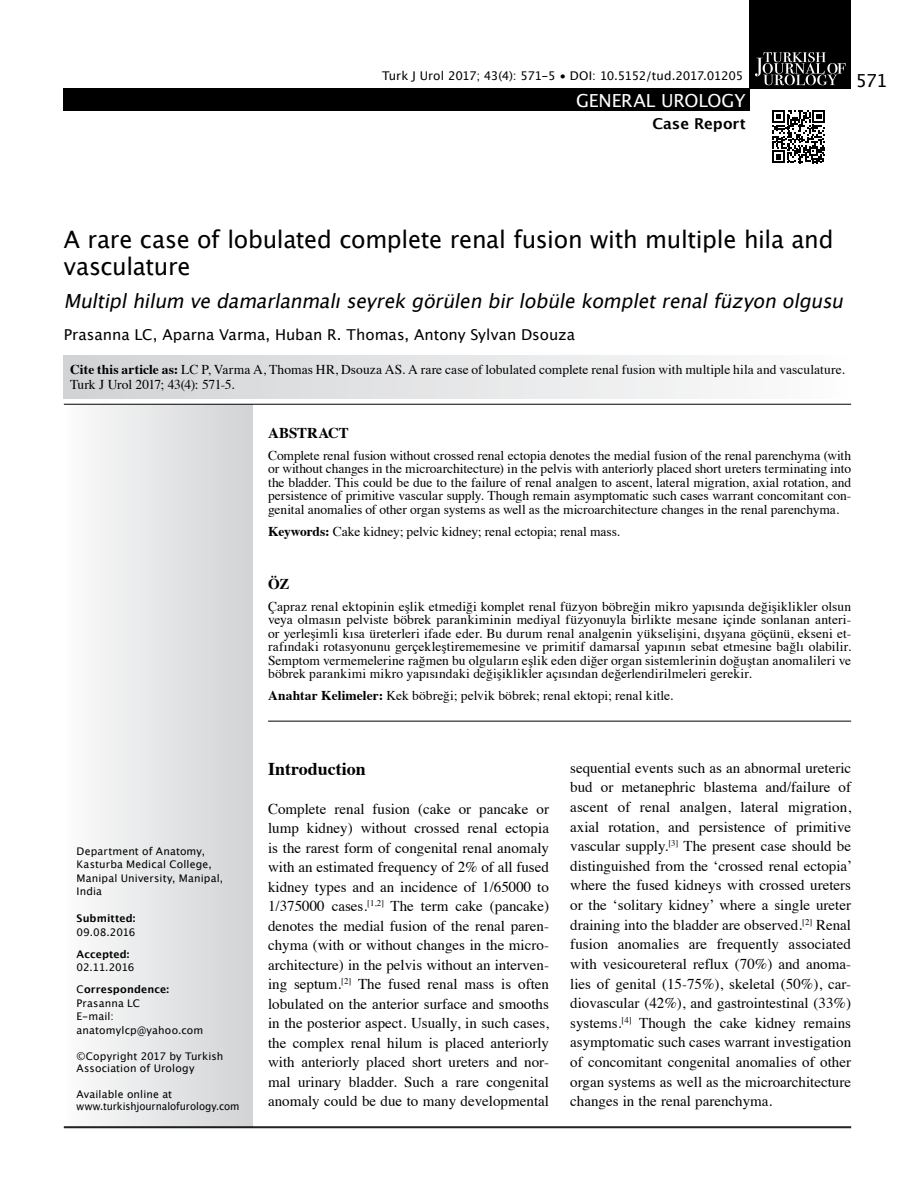
<style>
.page{position:relative;width:915px;height:1191px;background:#fff}
.page>*{position:absolute;margin:0;border:0;box-sizing:border-box;transform-origin:0 0}
.t1{font:24px/27px "Lucida Grande";letter-spacing:-.015em;color:#000}
.t2{font:italic 19.5px "Lucida Grande";color:#000}
.t3{font:18px "Lucida Grande";letter-spacing:-.01em;color:#fff}
.t4{font:700 18px "Times";color:#000}
.t5{font:18px "Lucida Grande";color:#000}
.t6{font:15px/19.6px "Times";color:#000;text-align:justify}
.t7{font:15px "Lucida Grande";color:#000}
.t8{font:700 15px "Lucida Grande";color:#000}
.t9{font:700 15px "Times";letter-spacing:-.005em;color:#000}
.t10{font:13.5px/13.5px "Times";color:#000;text-align:justify}
.t11{font:12px "Lucida Grande";letter-spacing:-.025em;color:#000}
.t12{font:10.5px/13.5px "Lucida Grande";letter-spacing:.01em;color:#000}
.t13{font:700 10.5px/22px "Lucida Grande";letter-spacing:.01em;color:#000}
.s1{font-weight:700}
.s2{font-weight:400}
</style>
<div class="page">
<div style="left:749px;top:0;width:101px;height:89px;background:#000"></div>
<div style="left:64px;top:88px;width:685px;height:23px;background:#000"></div>
<svg style="left:755px;top:52px;width:90px;height:33px"></svg>
<svg style="left:772px;top:110px;width:53px;height:53px"></svg>
<div style="left:64px;top:404px;width:189px;height:723px;background:linear-gradient(to right,#fcfcfc,#d1d2d4)"></div>
<hr style="left:64px;top:404px;width:786px;height:1px;background:#000">
<hr style="left:64px;top:1127px;width:786px;height:1px;background:#000">
<hr style="left:64px;top:1126px;width:786px;height:1px;background:#000">
<div style="left:64px;top:355px;width:786px;height:43px;background:linear-gradient(to right,#d1d2d4,#fcfcfc)"></div>
<hr style="left:268px;top:720px;width:582px;height:1px;background:#000">
<p class="t11" style="left:382px;top:69px;width:362px">Turk J Urol 2017; 43(4): 571-5 • DOI: 10.5152/tud.2017.01205</p>
<p class="t3" style="left:576px;top:90px;width:171px">GENERAL UROLOGY</p>
<p class="t8" style="left:652px;top:112px;width:95px">Case Report</p>
<p class="t5" style="left:855px;top:70px;width:33px">571</p>
<h1 class="t1" style="left:64px;top:226px;width:770px">A rare case of lobulated complete renal fusion with multiple hila and vasculature</h1>
<h2 class="t2" style="left:64px;top:290px;width:787px">Multiplhilum vedamarlanmalıseyrekgörülenbirlobülekompletrenalfüzyonolgusu</h2>
<p class="t7" style="left:64px;top:326px;width:512px">Prasanna LC, Aparna Varma, Huban R. Thomas, Antony Sylvan Dsouza</p>
<p class="t10" style="left:70px;top:361px;width:775px;line-height:15px"><span class="s1">Cite this article as:</span> LC P, Varma A, Thomas HR, Dsouza AS. A rare case of lobulated complete renal fusion with multiple hila and vasculature.<br>Turk J Urol 2017; 43(4): 571-5.</p>
<p class="t12" style="left:77px;top:844px;width:148px">Department of Anatomy,<br>Kasturba Medical College,<br>Manipal University, Manipal,<br>India</p>
<p class="t13" style="left:77px;top:907px;width:60px">Submitted:</p>
<p class="t12" style="left:77px;top:925px;width:60px">09.08.2016</p>
<p class="t13" style="left:77px;top:942px;width:54px">Accepted:</p>
<p class="t13" style="left:77px;top:956px;width:94px"><span class="s2">02.11.2016<br>C</span>orrespondence:</p>
<p class="t12" style="left:77px;top:996px;width:128px">Prasanna LC<br>E-mail: anatomylcp@yahoo.com</p>
<p class="t12" style="left:77px;top:1049px;width:148px;line-height:12.6px">©Copyright 2017 by Turkish<br>Association of Urology</p>
<p class="t12" style="left:77px;top:1087px;width:164px;line-height:12.6px">Available online at www.turkishjournalofurology.com</p>
<p class="t9" style="left:268px;top:418px;width:82px">ABSTRACT</p>
<p class="t10" style="left:268px;top:447px;width:584px">Complete renal fusion without crossed renal ectopia denotes the medial fusion of the renal parenchyma (with or without changes in the microarchitecture) in the pelvis with anteriorly placed short ureters terminating into the bladder. This could be due to the failure of renal analgen to ascent, lateral migration, axial rotation, and persistence of primitive vascular supply. Though remain asymptomatic such cases warrant concomitant con&shy;genital anomalies of other organ systems as well as the microarchitecture changes in the renal parenchyma.</p>
<p class="t10" style="left:268px;top:523px;width:353px"><span class="s1">Keywords:</span> Cake kidney; pelvic kidney; renal ectopia; renal mass.</p>
<p class="t9" style="left:268px;top:569px;width:23px">ÖZ</p>
<p class="t10" style="left:268px;top:598px;width:584px">Çapraz renal ektopinin eşlik etmediği komplet renal füzyon böbreğin mikro yapısında değişiklikler olsun veya olmasın pelviste böbrek parankiminin mediyal füzyonuyla birlikte mesane içinde sonlanan anteri&shy;or yerleşimli kısa üreterleri ifade eder. Bu durum renal analgenin yükselişini, dışyana göçünü, ekseni et&shy;rafındaki rotasyonunu gerçekleştirememesine ve primitif damarsal yapının sebat etmesine bağlı olabilir.<br>Semptom vermemelerine rağmen bu olguların eşlik eden diğer organ sistemlerinin doğuştan anomalileri ve böbrek parankimi mikro yapısındaki değişiklikler açısından değerlendirilmeleri gerekir.</p>
<p class="t10" style="left:268px;top:687px;width:406px"><span class="s1">Anahtar Kelimeler:</span> Kek böbreği; pelvik böbrek; renal ektopi; renal kitle.</p>
<p class="t4" style="left:268px;top:751px;width:99px">Introduction</p>
<p class="t6" style="left:268px;top:798px;width:282px">Complete renal fusion (cake or pancake or lump kidney) without crossed renal ectopia is the rarest form of congenital renal anomaly with an estimated frequency of 2% of all fused kidney types and an incidence of 1/65000 to 1/375000 cases.<sup>[1,2]</sup> The term cake (pancake) denotes the medial fusion of the renal paren&shy;chyma (with or without changes in the micro&shy;architecture) in the pelvis without an interven&shy;ing septum.<sup>[2]</sup> The fused renal mass is often lobulated on the anterior surface and smooths in the posterior aspect. Usually, in such cases, the complex renal hilum is placed anteriorly with anteriorly placed short ureters and nor&shy;mal urinary bladder. Such a rare congenital anomaly could be due to many developmental</p>
<p class="t6" style="left:570px;top:756px;width:283px">sequential events such as an abnormal ureteric bud or metanephric blastema and/failure of ascent of renal analgen, lateral migration, axial rotation, and persistence of primitive vascular supply.<sup>[3]</sup> The present case should be distinguished from the ‘crossed renal ectopia’ where the fused kidneys with crossed ureters or the ‘solitary kidney’ where a single ureter draining into the bladder are observed.<sup>[2]</sup> Renal fusion anomalies are frequently associated with vesicoureteral reflux (70%) and anoma&shy;lies of genital (15-75%), skeletal (50%), car&shy;diovascular (42%), and gastrointestinal (33%) systems.<sup>[4]</sup> Though the cake kidney remains asymptomatic such cases warrant investigation of concomitant congenital anomalies of other organ systems as well as the microarchitecture changes in the renal parenchyma.</p>
</div>
